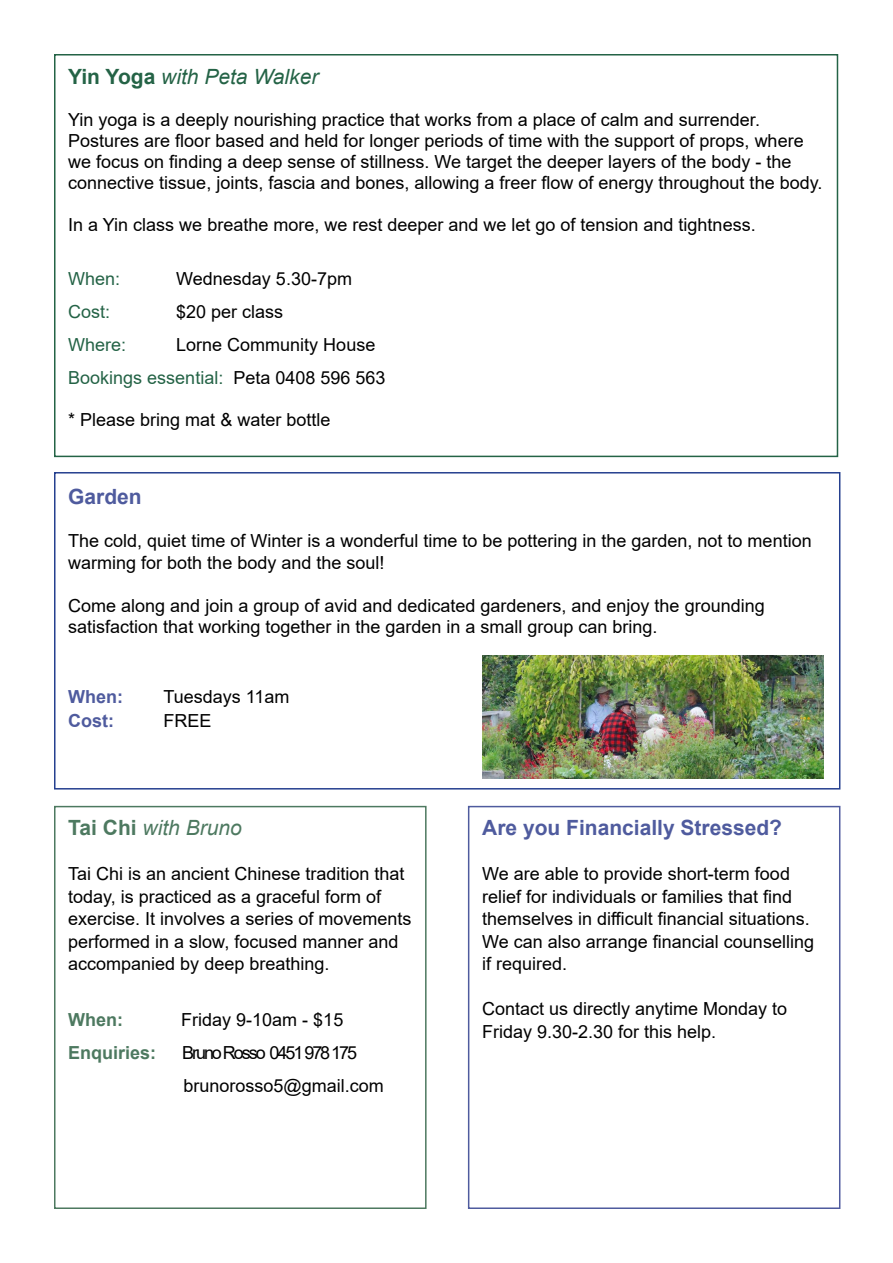
<style>
.page{position:relative;width:893px;height:1263px;background:#fff}
.page>*{position:absolute;margin:0;border:0;box-sizing:border-box;transform-origin:0 0}
.t1{font:700 21px "Arial";color:#4f5b9e}
.t2{font:italic 21px "Arial";color:#246346}
.t3{font:italic 21px "Arial";color:#4d7960}
.t4{font:18px/22.5px "Arial";color:#000}
.t5{font:18px "Arial";color:#246346}
.t6{font:700 18px "Arial";color:#4d7960}
.t7{font:700 18px "Arial";color:#4f5b9e}
.s1{font-weight:700;font-style:normal}
.s2{color:#246346}
.s3{color:#fff}
</style>
<div class="page">
<div style="left:54px;top:806px;width:373px;height:403px;border:2px solid #4d7960"></div>
<div style="left:54px;top:472px;width:786px;height:317px;border:2px solid #25408f"></div>
<div style="left:54px;top:54px;width:784px;height:403px;border:2px solid #246346"></div>
<img style="left:482px;top:655px;width:342px;height:123px">
<div style="left:468px;top:806px;width:372px;height:403px;border:2px solid #4f5b9e"></div>
<p class="t2" style="left:68px;top:63px;width:252px"><span class="s1">Yin Yoga</span> with Peta Walker</p>
<p class="t4" style="left:68px;top:109px;width:756px;line-height:21px">Yin yoga is a deeply nourishing practice that works from a place of calm and surrender.<br>Postures are floor based and held for longer periods of time with the support of props, where we focus on finding a deep sense of stillness. We target the deeper layers of the body - the connective tissue, joints, fascia and bones, allowing a freer flow of energy throughout the body.</p>
<p class="t4" style="left:68px;top:213px;width:689px">In a Yin class we breathe more, we rest deeper and we let go of tension and tightness.</p>
<p class="t5" style="left:68px;top:266px;width:54px">When:</p>
<p class="t4" style="left:176px;top:267px;width:177px">Wednesday 5.30-7pm</p>
<p class="t5" style="left:68px;top:299px;width:44px">Cost:</p>
<p class="t4" style="left:176px;top:300px;width:109px">$20 per class</p>
<p class="t5" style="left:68px;top:332px;width:60px">Where:</p>
<p class="t4" style="left:68px;top:328px;width:319px;line-height:33px;text-indent:108px">Lorne Community House<br><span class="s2">Bookings essential:</span> Peta 0408 596 563</p>
<p class="t4" style="left:68px;top:408px;width:264px">* Please bring mat &amp; water bottle</p>
<p class="t1" style="left:68px;top:482px;width:75px">Garden</p>
<p class="t4" style="left:68px;top:530px;width:745px;line-height:21.6px">The cold, quiet time of Winter is a wonderful time to be pottering in the garden, not to mention warming for both the body and the soul!</p>
<p class="t4" style="left:68px;top:595px;width:698px;line-height:21.6px">Come along and join a group of avid and dedicated gardeners, and enjoy the grounding satisfaction that working together in the garden in a small group can bring.</p>
<p class="t7" style="left:68px;top:684px;width:56px">When:</p>
<p class="t4" style="left:163px;top:685px;width:143px">Tuesdays 11am<span class="s3">m</span></p>
<p class="t7" style="left:68px;top:708px;width:47px">Cost:</p>
<p class="t4" style="left:163px;top:709px;width:50px">FREE</p>
<p class="t3" style="left:68px;top:814px;width:175px"><span class="s1">Tai Chi</span> with Bruno</p>
<p class="t4" style="left:68px;top:863px;width:345px">Tai Chi is an ancient Chinese tradition that today, is practiced as a graceful form of exercise. It involves a series of movements performed in a slow, focused manner and accompanied by deep breathing.</p>
<p class="t6" style="left:68px;top:1007px;width:56px">When:</p>
<p class="t4" style="left:181px;top:1008px;width:164px">Friday 9-10am - $15</p>
<p class="t6" style="left:68px;top:1040px;width:90px">Enquiries:</p>
<p class="t4" style="left:182px;top:1036px;width:203px;line-height:33px">Bruno Rosso 0451 978 175 brunorosso5@gmail.com</p>
<p class="t1" style="left:482px;top:813px;width:301px">Are you Financially Stressed?</p>
<p class="t4" style="left:482px;top:863px;width:333px">We are able to provide short-term food relief for individuals or families that find themselves in difficult financial situations.<br>We can also arrange financial counselling if required.</p>
<p class="t4" style="left:482px;top:998px;width:307px">Contact us directly anytime Monday to<br>Friday 9.30-2.30 for this help.</p>
</div>
